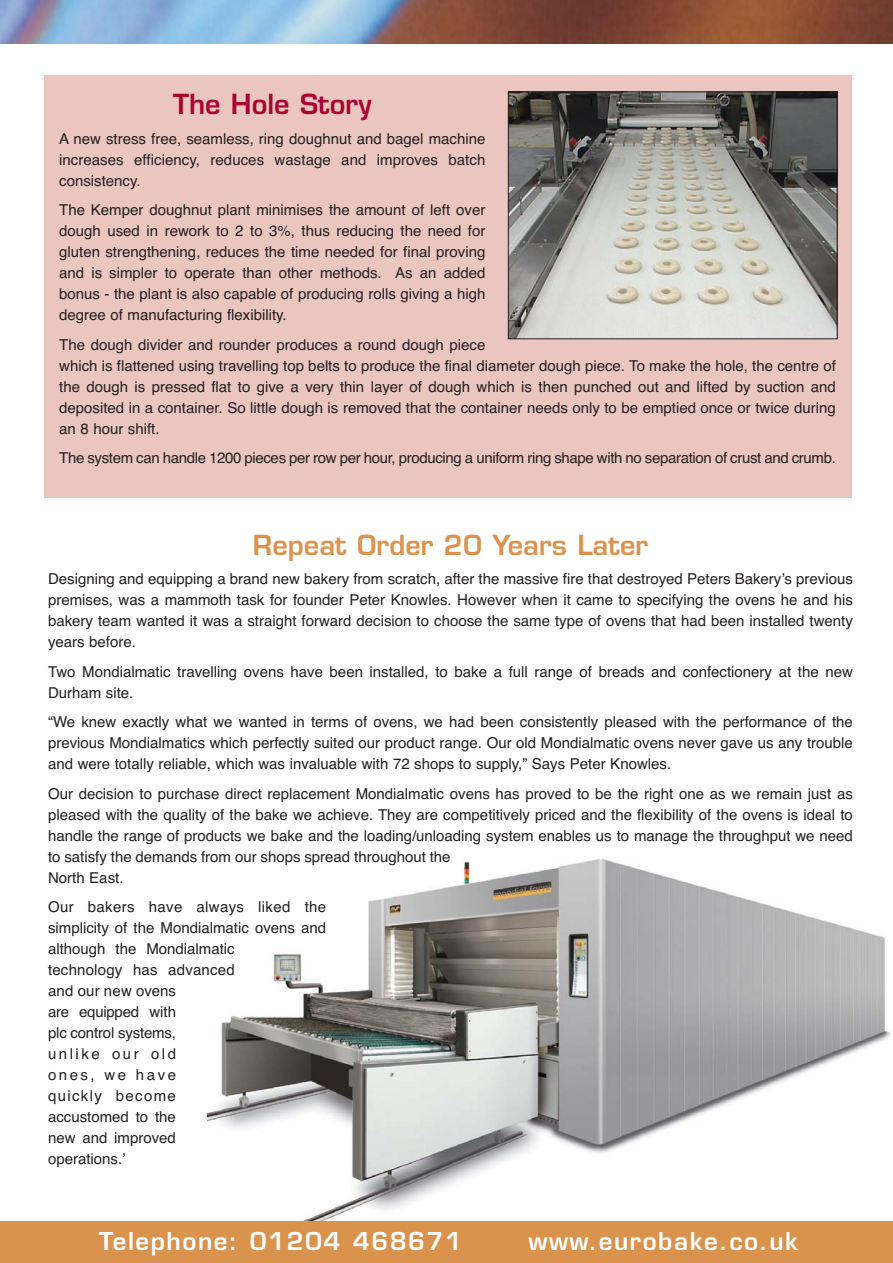
<style>
.page{position:relative;width:893px;height:1263px;background:#fff}
.page>*{position:absolute;margin:0;border:0;box-sizing:border-box;transform-origin:0 0}
.t1{font:600 27px "Eurostile";color:#da934d}
.t2{font:600 27px "Eurostile";color:#a90432}
.t3{font:600 24px "Eurostile";letter-spacing:.065em;color:#fff}
.t4{font:15px/21px "Helvetica";color:#231f20;text-align:justify}
.t5{font:15px "Helvetica";letter-spacing:-.02em;color:#231f20}
</style>
<div class="page">
<img style="left:208px;top:859px;width:683px;height:362px">
<div style="left:0;top:1221px;width:893px;height:42px;background:#da934d"></div>
<img style="left:0;top:0;width:893px;height:43px">
<div style="left:44px;top:76px;width:808px;height:422px;background:#ebc6c0"></div>
<img style="left:510px;top:93px;width:326px;height:244px">
<div style="left:508px;top:91px;width:330px;height:248px;border:1px solid #231f20"></div>
<h1 class="t2" style="left:173px;top:94px;width:200px">The Hole Story</h1>
<p class="t4" style="left:59px;top:129px;width:428px">A new stress free, seamless, ring doughnut and bagel machine increases efficiency, reduces wastage and improves batch consistency.</p>
<p class="t4" style="left:59px;top:201px;width:428px">The Kemper doughnut plant minimises the amount of left over dough used in rework to 2 to 3%, thus reducing the need for gluten strengthening, reduces the time needed for final proving and is simpler to operate than other methods. As an added bonus - the plant is also capable of producing rolls giving a high degree of manufacturing flexibility.</p>
<p class="t4" style="left:59px;top:335px;width:778px;text-align:left">The dough divider and rounder produces a round dough piece<br>which is flattened using travelling top belts to produce the final diameter dough piece. To make the hole, the centre of the dough is pressed flat to give a very thin layer of dough which is then punched out and lifted by suction and deposited in a container. So little dough is removed that the container needs only to be emptied once or twice during an 8 hour shift.</p>
<p class="t5" style="left:59px;top:452px;width:778px">The system can handle 1200 pieces per row per hour, producing a uniform ring shape with no separation of crust and crumb.</p>
<h1 class="t1" style="left:253px;top:534px;width:397px">Repeat Order 20 Years Later</h1>
<p class="t4" style="left:48px;top:570px;width:806px">Designing and equipping a brand new bakery from scratch, after the massive fire that destroyed Peters Bakery’s previous premises, was a mammoth task for founder Peter Knowles. However when it came to specifying the ovens he and his bakery team wanted it was a straight forward decision to choose the same type of ovens that had been installed twenty years before.</p>
<p class="t4" style="left:48px;top:662px;width:806px">Two Mondialmatic travelling ovens have been installed, to bake a full range of breads and confectionery at the new<br>Durham site.</p>
<p class="t4" style="left:48px;top:713px;width:806px">“We knew exactly what we wanted in terms of ovens, we had been consistently pleased with the performance of the previous Mondialmatics which perfectly suited our product range. Our old Mondialmatic ovens never gave us any trouble and were totally reliable, which was invaluable with 72 shops to supply,” Says Peter Knowles.</p>
<p class="t4" style="left:48px;top:784px;width:806px;text-align:left">Our decision to purchase direct replacement Mondialmatic ovens has proved to be the right one as we remain just as pleased with the quality of the bake we achieve. They are competitively priced and the flexibility of the ovens is ideal to handle the range of products we bake and the loading/unloading system enables us to manage the throughput we need to satisfy the demands from our shops spread throughout the<br>North East.</p>
<p class="t4" style="left:48px;top:898px;width:280px;text-align:left">Our bakers have always liked the simplicity of the Mondialmatic ovens and although the Mondialmatic<br>technology has advanced<br>and our new ovens<br>are equipped with<br>plc control systems,<br>unlike our old<br>ones, we have<br>quickly become<br>accustomed to the<br>new and improved<br>operations.’</p>
<h2 class="t3" style="left:99px;top:1231px;width:364px">Telephone: 01204 468671</h2>
<h2 class="t3" style="left:528px;top:1231px;width:271px">www.eurobake.co.uk</h2>
</div>
